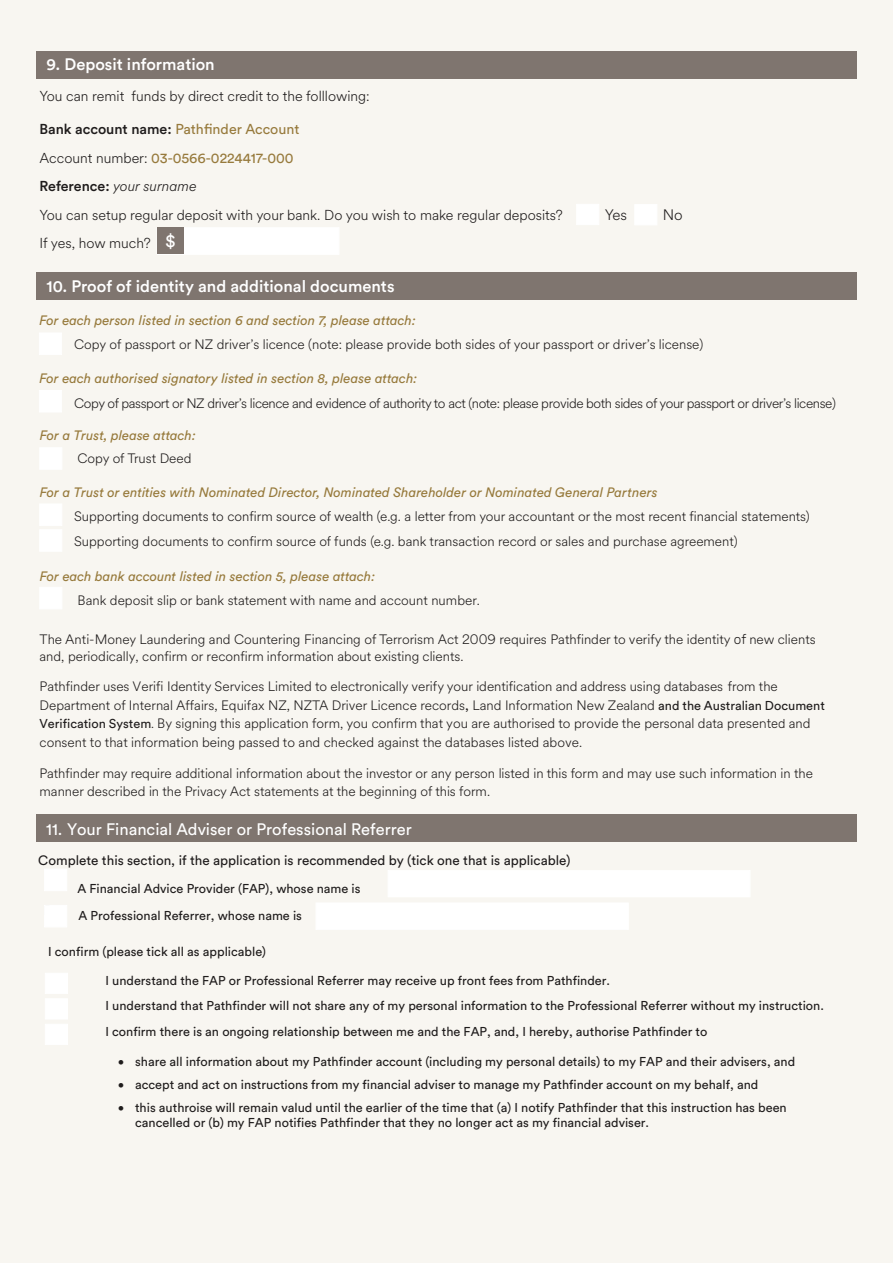
<style>
.page{position:relative;width:893px;height:1263px;background:#f8f6f1}
.page>*{position:absolute;margin:0;border:0;box-sizing:border-box;transform-origin:0 0}
.t1{font:18px "Circular Std";color:#fff}
.t2{font:500 16.5px "Circular Std";color:#fff}
.t3{font:16.5px "Circular Std";color:#fff}
.t4{font:300 15px "Circular Spotify Text";color:#1f1c1c}
.t5{font:300 14.25px/28.5px "Circular Spotify Text";color:#1f1c1c}
.t6{font:14.25px/28.5px "Circular Std";color:#977a3c}
.t7{font:300 13.5px/18.9px "Circular Spotify Text";color:#1f1c1c}
.t8{font:italic 13.5px "Circular Std";color:#977a3c}
.t9{font:300 13.5px "Circular Spotify Text";letter-spacing:-.03em;color:#1f1c1c}
.t10{font:13.5px "Circular Std";color:#1f1c1c}
.t11{font:12.75px/25.5px "Circular Std";color:#1f1c1c}
.s1{font-weight:500;color:#1f1c1c}
.s2{font-family:"Circular Spotify Text";font-weight:300;color:#1f1c1c}
.s3{font-family:"Circular Std";font-weight:500}
.s4{font-style:italic}
.s5{font-family:"Rubik"}
.s6{font-family:"Circular Std";font-weight:400;font-size:12.75px}
.s7{font-size:12.75px}
.s8{font-family:"Rubik";font-size:12.75px}
</style>
<div class="page">
<div style="left:36px;top:51px;width:821px;height:27px;background:#7f756f"></div>
<div style="left:36px;top:272px;width:821px;height:28px;background:#7f756f"></div>
<div style="left:39px;top:333px;width:23px;height:21px;background:#fff"></div>
<div style="left:39px;top:390px;width:23px;height:22px;background:#fff"></div>
<div style="left:40px;top:587px;width:22px;height:22px;background:#fff"></div>
<div style="left:40px;top:448px;width:22px;height:21px;background:#fff"></div>
<div style="left:40px;top:504px;width:22px;height:21px;background:#fff"></div>
<div style="left:40px;top:530px;width:22px;height:21px;background:#fff"></div>
<div style="left:577px;top:204px;width:22px;height:21px;background:#fff"></div>
<div style="left:635px;top:205px;width:22px;height:20px;background:#fff"></div>
<div style="left:157px;top:228px;width:182px;height:26px;background:#fff"></div>
<div style="left:157px;top:228px;width:27px;height:26px;background:#7f756f"></div>
<div style="left:36px;top:814px;width:821px;height:28px;background:#7f756f"></div>
<div style="left:45px;top:973px;width:23px;height:20px;background:#fff"></div>
<div style="left:316px;top:903px;width:312px;height:26px;background:#fff"></div>
<div style="left:45px;top:869px;width:22px;height:22px;background:#fff"></div>
<div style="left:45px;top:905px;width:22px;height:22px;background:#fff"></div>
<div style="left:388px;top:870px;width:362px;height:27px;background:#fff"></div>
<div style="left:45px;top:999px;width:23px;height:20px;background:#fff"></div>
<div style="left:45px;top:1024px;width:23px;height:20px;background:#fff"></div>
<p class="t2" style="left:46px;top:54px;width:170px">9. Deposit information</p>
<p class="t5" style="left:40px;top:82px;width:332px">You can remit funds by direct credit to the folllowing:</p>
<p class="t6" style="left:40px;top:115px;width:261px"><span class="s1">Bank account name:</span> Pathfinder Account<br><span class="s2">Account number:</span> 03-0566-0224417-000</p>
<p class="t5" style="left:40px;top:172px;width:525px"><span class="s3">Reference:</span> <span class="s4">your surname<br></span>You can setup regular deposit with your bank. Do you wish to make regular deposits?<br>If yes, how much?</p>
<h1 class="t1" style="left:165px;top:230px;width:12px">$</h1>
<p class="t4" style="left:605px;top:204px;width:24px">Yes</p>
<p class="t4" style="left:663px;top:205px;width:21px">No</p>
<p class="t2" style="left:46px;top:276px;width:350px">10. Proof of identity and additional documents</p>
<p class="t8" style="left:39px;top:312px;width:378px">For each person listed in section 6 and section 7, please attach:</p>
<p class="t7" style="left:74px;top:335px;width:631px">Copy of passport or NZ driver’s licence (note: please provide both sides of your passport or driver’s license)</p>
<p class="t8" style="left:39px;top:370px;width:380px">For each authorised signatory listed in section 8, please attach:</p>
<p class="t9" style="left:74px;top:394px;width:763px">Copy of passport or NZ driver’s licence and evidence of authority to act (note: please provide both sides of your passport or driver’s license)</p>
<p class="t8" style="left:40px;top:427px;width:158px">For a Trust, please attach:</p>
<p class="t7" style="left:78px;top:449px;width:115px">Copy of Trust Deed</p>
<p class="t8" style="left:40px;top:484px;width:620px">For a Trust or entities with Nominated Director, Nominated Shareholder or Nominated General Partners</p>
<p class="t7" style="left:74px;top:503px;width:737px;line-height:25.8px">Supporting documents to confirm source of wealth (e.g. a letter from your accountant or the most recent financial statements)<br>Supporting documents to confirm source of funds (e.g. bank transaction record or sales and purchase agreement)</p>
<p class="t8" style="left:40px;top:568px;width:337px">For each bank account listed in section 5, please attach:</p>
<p class="t7" style="left:78px;top:591px;width:404px">Bank deposit slip or bank statement with name and account number.</p>
<p class="t7" style="left:40px;top:631px;width:778px;line-height:17.1px">The Anti-Money Laundering and Countering Financing of Terrorism Act 2009 requires Pathfinder to verify the identity <span class="s5">of</span> new clients and, periodically, confirm or reconfirm information about existing clients.</p>
<p class="t7" style="left:40px;top:678px;width:787px">Pathfinder uses Verifi Identity Services Limited to electronically verify your identification and address using databases from the<br>Department of Internal Affairs, Equifax NZ, NZTA Driver Licence records<span class="s6">,</span> Land Information New Zealand <span class="s6">and the Australian Document</span></p>
<p class="t7" style="left:40px;top:714px;width:772px"><span class="s6">Verification System</span><span class="s7">.</span> By signing this application form, you confirm that you are authorised to provide the personal data <span class="s8">presented</span> and consent <span class="s8">to</span> that information being passed to and checked against the databases listed above.</p>
<p class="t7" style="left:40px;top:765px;width:775px;line-height:18px">Pathfinder may require additional information about the investor or any person listed in this form and may use such information in the manner described in the Privacy Act statements at the beginning of this form.</p>
<p class="t3" style="left:46px;top:819px;width:367px">11. Your Financial Adviser or Professional Referrer</p>
<p class="t10" style="left:38px;top:851px;width:534px">Complete this section, if the application is recommended by (tick one that is applicable)</p>
<p class="t11" style="left:77px;top:875px;width:285px;line-height:26.4px">A Financial Advice Provider (FAP), whose name is<br>A Professional Referrer, whose name is</p>
<p class="t11" style="left:48px;top:939px;width:220px">I confirm (please tick all as applicable)</p>
<p class="t11" style="left:105px;top:967px;width:720px">I understand the FAP or Professional Referrer may receive up front fees from Pathfinder.<br>I understand that Pathfinder will not share any of my personal information to the Professional Referrer without my instruction.<br>I confirm there is an ongoing relationship between me and the FAP, and, I hereby, authorise Pathfinder to</p>
<p class="t11" style="left:118px;top:1048px;width:679px">• share all information about my Pathfinder account (including my personal details) to my FAP and their advisers, and</p>
<p class="t11" style="left:118px;top:1071px;width:642px">• accept and act on instructions from my financial adviser to manage my Pathfinder account on my behalf, and</p>
<p class="t11" style="left:135px;top:1099px;width:653px;line-height:15.1px;text-indent:-17px">• this authroise will remain valud until the earlier of the time that (a) I notify Pathfinder that this instruction has been cancelled or (b) my FAP notifies Pathfinder that they no longer act as my financial adviser.</p>
</div>
